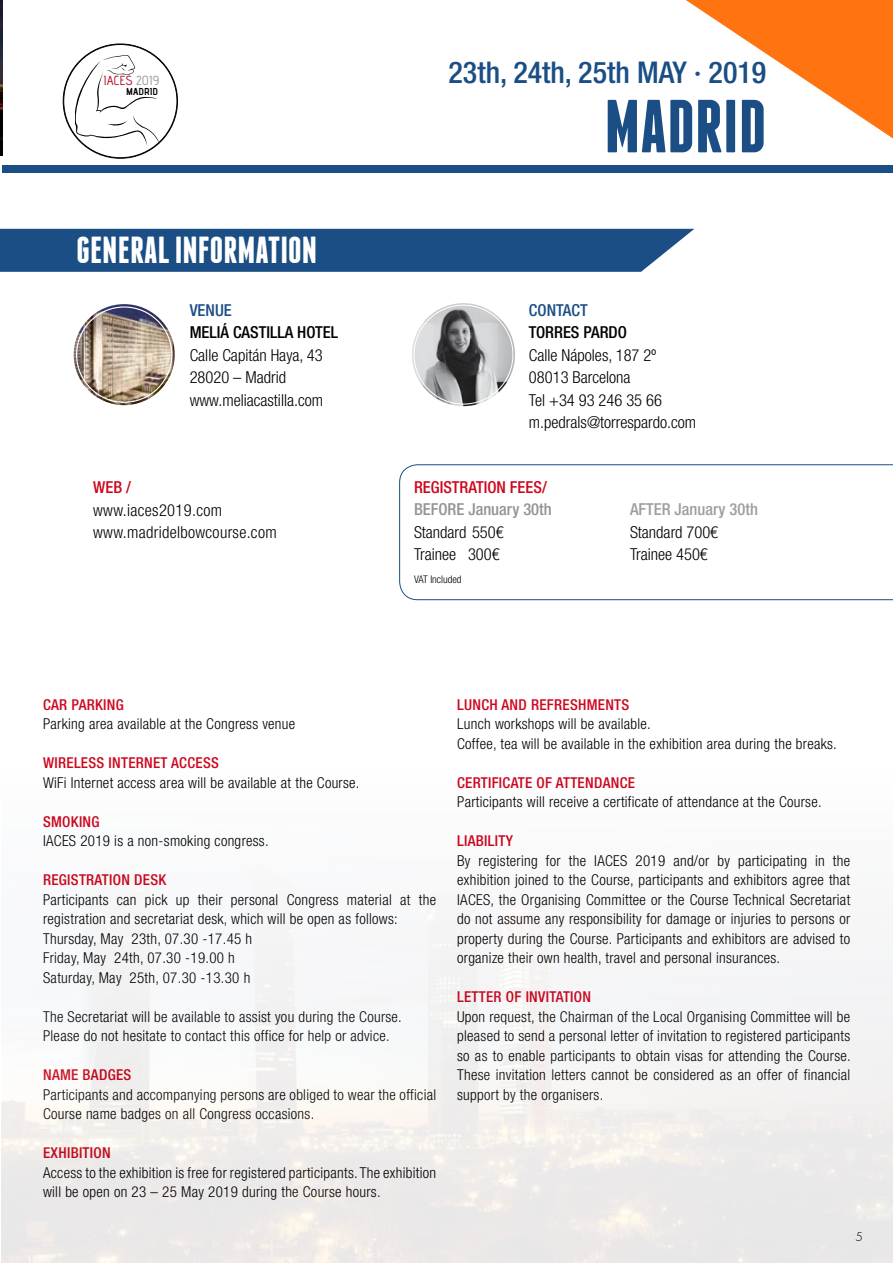
<style>
.page{position:relative;width:893px;height:1263px;background:#fff}
.page>*{position:absolute;margin:0;border:0;box-sizing:border-box;transform-origin:0 0}
.t1{font:700 75px "Franchise";color:#1b4e85}
.t2{font:700 37.5px "Franchise";color:#fff}
.t3{font:500 condensed 30px "Helvetica Neue LT Com";color:#1b4e85}
.t4{font:300 condensed 16.5px/22.5px "Helvetica Neue LT Com";color:#000}
.t5{font:300 condensed 16.5px/22.5px "Helvetica Neue LT Com";letter-spacing:.02em;color:#000}
.t6{font:500 condensed 16.5px "Helvetica Neue LT Com";color:#000}
.t7{font:500 condensed 16.5px "Helvetica Neue LT Com";color:#cd071e}
.t8{font:500 condensed 16.5px "Helvetica Neue LT Com";color:#929395}
.t9{font:500 condensed 16.5px "Helvetica Neue LT Com";color:#9c9e9f}
.t10{font:500 condensed 16.5px "Helvetica Neue LT Com";color:#1b4e85}
.t11{font:300 condensed 15px/19.5px "Helvetica Neue LT Com";letter-spacing:.02em;color:#000}
.t12{font:500 condensed 15px "Helvetica Neue LT Com";letter-spacing:.02em;color:#cd071e}
.t13{font:300 13.5px "Futura T";color:#000}
.t14{font:13.2px "adventpro Bd 1";color:#b61832}
.t15{font:300 condensed 10.5px "Helvetica Neue LT Com";color:#000}
.t16{font:10.05px "adventpro Bd 3";color:#000}
.s1{color:#9c9e9f}
</style>
<div class="page">
<img style="left:0;top:0;width:2px;height:155px">
<svg style="left:75px;top:55px;width:85px;height:92px"></svg>
<svg style="left:686px;top:0;width:207px;height:139px"></svg>
<div style="left:2px;top:165px;width:891px;height:8px;background:#1b4e85"></div>
<div style="left:0;top:229px;width:694px;height:43px;background:#1b4e85"></div>
<img style="left:74px;top:304px;width:101px;height:101px;border-radius:51px">
<img style="left:412px;top:303px;width:103px;height:103px;border-radius:52px">
<svg style="left:399px;top:464px;width:494px;height:136px"></svg>
<p class="t14" style="left:103px;top:73px;width:58px">IACES <span class="s1">2019</span></p>
<p class="t16" style="left:126px;top:86px;width:33px">MADRID</p>
<h2 class="t2" style="left:77px;top:232px;width:242px">GENERAL INFORMATION</h2>
<p class="t10" style="left:190px;top:300px;width:44px">VENUE</p>
<p class="t6" style="left:190px;top:322px;width:150px">MELIÁ CASTILLA HOTEL</p>
<p class="t4" style="left:190px;top:343px;width:135px">Calle Capitán Haya, 43<br>28020 – Madrid www.meliacastilla.com</p>
<p class="t7" style="left:93px;top:477px;width:39px">WEB /</p>
<p class="t5" style="left:93px;top:498px;width:185px">www.iaces2019.com www.madridelbowcourse.com</p>
<h3 class="t3" style="left:448px;top:55px;width:319px">23th, 24th, 25th MAY · 2019</h3>
<h1 class="t1" style="left:604px;top:91px;width:163px">MADRID</h1>
<p class="t10" style="left:529px;top:300px;width:60px">CONTACT</p>
<p class="t6" style="left:529px;top:322px;width:99px">TORRES PARDO</p>
<p class="t4" style="left:529px;top:343px;width:169px">Calle Nápoles, 187 2º<br>08013 Barcelona<br>Tel +34 93 246 35 66 m.pedrals@torrespardo.com</p>
<p class="t7" style="left:414px;top:477px;width:134px">REGISTRATION FEES/</p>
<p class="t8" style="left:414px;top:500px;width:139px">BEFORE January 30th</p>
<p class="t9" style="left:630px;top:500px;width:129px">AFTER January 30th</p>
<p class="t4" style="left:414px;top:521px;width:91px">Standard 550€</p>
<p class="t4" style="left:630px;top:521px;width:90px">Standard 700€</p>
<p class="t4" style="left:414px;top:543px;width:87px">Trainee 300€</p>
<p class="t4" style="left:630px;top:543px;width:79px">Trainee 450€</p>
<p class="t15" style="left:414px;top:573px;width:49px">VAT Included</p>
<p class="t12" style="left:43px;top:695px;width:82px">CAR PARKING</p>
<p class="t11" style="left:43px;top:714px;width:254px">Parking area available at the Congress venue</p>
<p class="t12" style="left:43px;top:754px;width:177px">WIRELESS INTERNET ACCESS</p>
<p class="t11" style="left:43px;top:772px;width:318px">WiFi Internet access area will be available at the Course.</p>
<p class="t12" style="left:43px;top:812px;width:58px">SMOKING</p>
<p class="t11" style="left:43px;top:831px;width:227px">IACES 2019 is a non-smoking congress.</p>
<p class="t12" style="left:43px;top:871px;width:125px">REGISTRATION DESK</p>
<p class="t11" style="left:43px;top:889px;width:395px">Participants can pick up their personal Congress material at the registration and secretariat desk, which will be open as follows:<br>Thursday, May 23th, 07.30 -17.45 h<br>Friday, May 24th, 07.30 -19.00 h<br>Saturday, May 25th, 07.30 -13.30 h</p>
<p class="t11" style="left:43px;top:1006px;width:360px">The Secretariat will be available to assist you during the Course.<br>Please do not hesitate to contact this office for help or advice.</p>
<p class="t12" style="left:43px;top:1066px;width:90px">NAME BADGES</p>
<p class="t11" style="left:43px;top:1084px;width:395px">Participants and accompanying persons are obliged to wear the official<br>Course name badges on all Congress occasions.</p>
<p class="t12" style="left:43px;top:1144px;width:69px">EXHIBITION</p>
<p class="t11" style="left:43px;top:1162px;width:395px">Access to the exhibition is free for registered participants. The exhibition will be open on 23 – 25 May 2019 during the Course hours.</p>
<p class="t12" style="left:457px;top:695px;width:174px">LUNCH AND REFRESHMENTS</p>
<p class="t11" style="left:457px;top:714px;width:381px">Lunch workshops will be available.<br>Coffee, tea will be available in the exhibition area during the breaks.</p>
<p class="t12" style="left:457px;top:773px;width:179px">CERTIFICATE OF ATTENDANCE</p>
<p class="t11" style="left:457px;top:792px;width:366px">Participants will receive a certificate of attendance at the Course.</p>
<p class="t12" style="left:457px;top:832px;width:57px">LIABILITY</p>
<p class="t11" style="left:457px;top:850px;width:395px;text-align:justify">By registering for the IACES 2019 and/or by participating in the exhibition joined to the Course, participants and exhibitors agree that IACES, the Organising Committee or the Course Technical Secretariat do not assume any responsibility for damage or injuries to persons or property during the Course. Participants and exhibitors are advised to organize their own health, travel and personal insurances.</p>
<p class="t12" style="left:457px;top:988px;width:136px">LETTER OF INVITATION</p>
<p class="t11" style="left:457px;top:1006px;width:395px;text-align:justify">Upon request, the Chairman of the Local Organising Committee will be pleased to send a personal letter of invitation to registered participants so as to enable participants to obtain visas for attending the Course.<br>These invitation letters cannot be considered as an offer of financial support by the organisers.</p>
<p class="t13" style="left:855px;top:1228px;width:9px">5</p>
</div>
